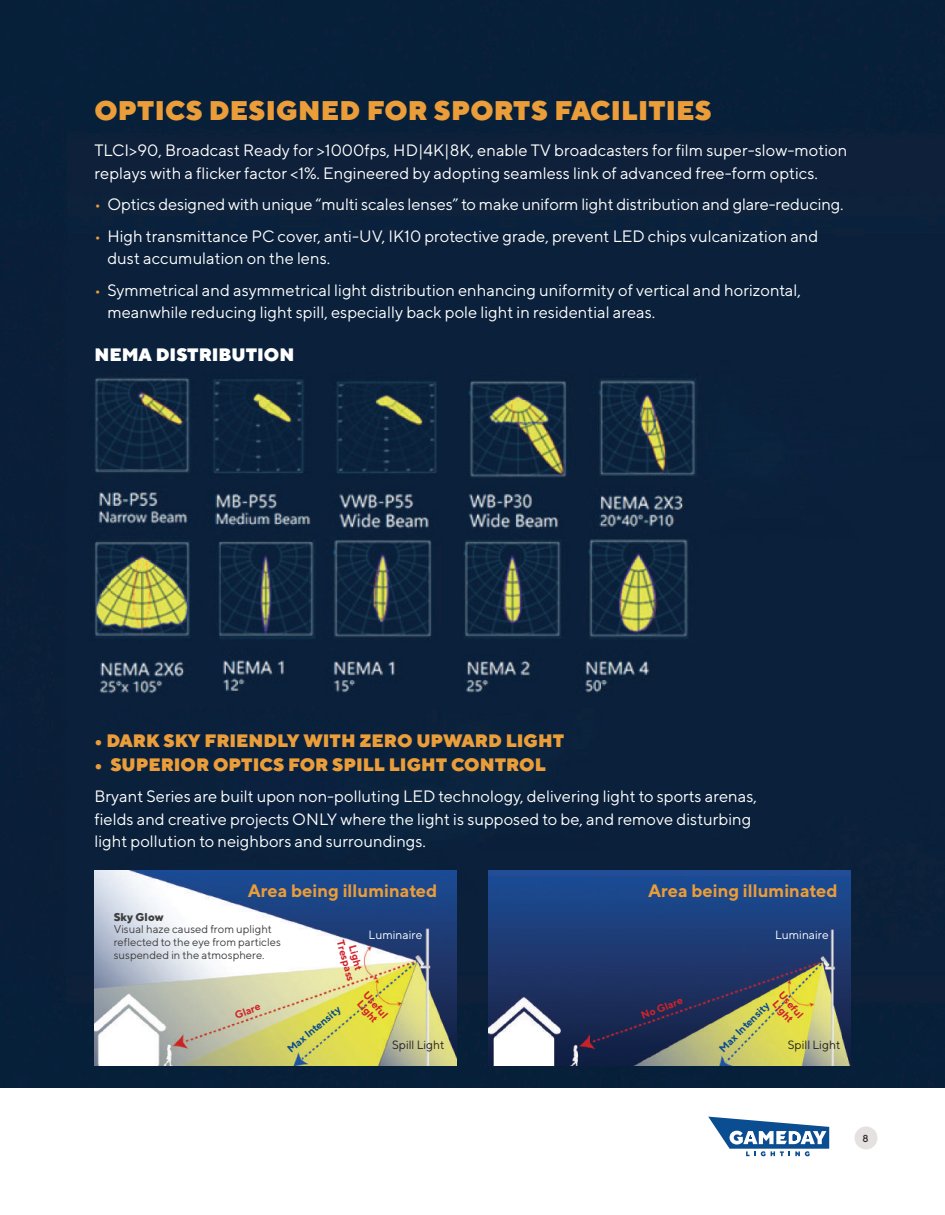
<style>
.page{position:relative;width:945px;height:1215px;background:#fff}
.page>*{position:absolute;margin:0;border:0;box-sizing:border-box;transform-origin:0 0}
.t1{font:900 27px "TT Norms";letter-spacing:.01em;color:#ea9d39}
.t2{font:900 18px "TT Norms";color:#ea9d39}
.t3{font:700 18px "TT Norms";color:#ea9d39}
.t4{font:900 18px "TT Norms";color:#fff}
.t5{font:16.5px/22.5px "TT Norms";color:#fff}
.t6{font:12px "TT Norms";color:#231f20}
.t7{font:12px "TT Norms";color:#fff}
.t8{font:11.25px/12.8px "TT Norms";color:#3e3e3f}
.t9{font:800 11.25px "TT Norms";color:#3e3e3f}
.t10{font:700 10.5px/10.5px "TT Norms";color:#d1232a}
.t11{font:700 10.5px "TT Norms";color:#0b4d91}
.t12{font:500 10.2px "TT Norms";color:#231f20}
.s1{color:#ea9d39}
</style>
<div class="page">
<img style="left:0;top:0;width:945px;height:1087px">
<img style="left:488px;top:870px;width:362px;height:196px">
<img style="left:94px;top:870px;width:363px;height:196px">
<div style="left:855px;top:1126px;width:22px;height:23px;background:#e5e1e1;border-radius:50%"></div>
<svg style="left:708px;top:1117px;width:121px;height:39px"></svg>
<h1 class="t1" style="left:94px;top:93px;width:619px">OPTICS DESIGNED FOR SPORTS FACILITIES</h1>
<p class="t5" style="left:94px;top:139px;width:754px">TLCI&gt;90, Broadcast Ready for &gt;1000fps, HD|4K|8K, enable TV broadcasters for film super-slow-motion replays with a flicker factor &lt;1%. Engineered by adopting seamless link of advanced free-form optics.</p>
<p class="t5" style="left:94px;top:193px;width:751px"><span class="s1">•</span> Optics designed with unique “multi scales lenses” to make uniform light distribution and glare-reducing.</p>
<p class="t5" style="left:107px;top:225px;width:713px;text-indent:-13px"><span class="s1">•</span> High transmittance PC cover, anti-UV, IK10 protective grade, prevent LED chips vulcanization and dust accumulation on the lens.</p>
<p class="t5" style="left:107px;top:279px;width:695px;text-indent:-13px"><span class="s1">•</span> Symmetrical and asymmetrical light distribution enhancing uniformity of vertical and horizontal, meanwhile reducing light spill, especially back pole light in residential areas.</p>
<p class="t4" style="left:94px;top:343px;width:201px">NEMA DISTRIBUTION</p>
<p class="t2" style="left:94px;top:728px;width:471px">• DARK SKY FRIENDLY WITH ZERO UPWARD LIGHT</p>
<p class="t2" style="left:94px;top:752px;width:453px">• SUPERIOR OPTICS FOR SPILL LIGHT CONTROL</p>
<p class="t5" style="left:94px;top:785px;width:664px">Bryant Series are built upon non-polluting LED technology, delivering light to sports arenas, fields and creative projects ONLY where the light is supposed to be, and remove disturbing light pollution to neighbors and surroundings.</p>
<p class="t3" style="left:248px;top:879px;width:191px">Area being illuminated</p>
<p class="t7" style="left:369px;top:928px;width:55px">Luminaire</p>
<p class="t3" style="left:648px;top:879px;width:191px">Area being illuminated</p>
<p class="t7" style="left:775px;top:928px;width:55px">Luminaire</p>
<p class="t9" style="left:114px;top:909px;width:52px">Sky Glow</p>
<p class="t8" style="left:114px;top:923px;width:169px">Visual haze caused from uplight reflected to the eye from particles suspended in the atmosphere.</p>
<p class="t10" style="left:356px;top:936px;width:43px;text-align:center;rotate:75deg">Light<br>Trespass</p>
<p class="t10" style="left:369px;top:989px;width:33px;rotate:49deg">Useful<br>Light</p>
<p class="t10" style="left:640px;top:1010px;width:45px;rotate:-21deg">No Glare</p>
<p class="t10" style="left:785px;top:989px;width:33px;rotate:49deg">Useful<br>Light</p>
<p class="t11" style="left:716px;top:1045px;width:68px;rotate:-45deg">Max Intensity</p>
<p class="t10" style="left:233px;top:1010px;width:28px;rotate:-21deg">Glare</p>
<p class="t11" style="left:284px;top:1045px;width:68px;rotate:-40deg">Max Intensity</p>
<p class="t6" style="left:392px;top:1037px;width:54px">Spill Light</p>
<p class="t6" style="left:788px;top:1037px;width:54px">Spill Light</p>
<p class="t12" style="left:863px;top:1132px;width:8px">8</p>
</div>
